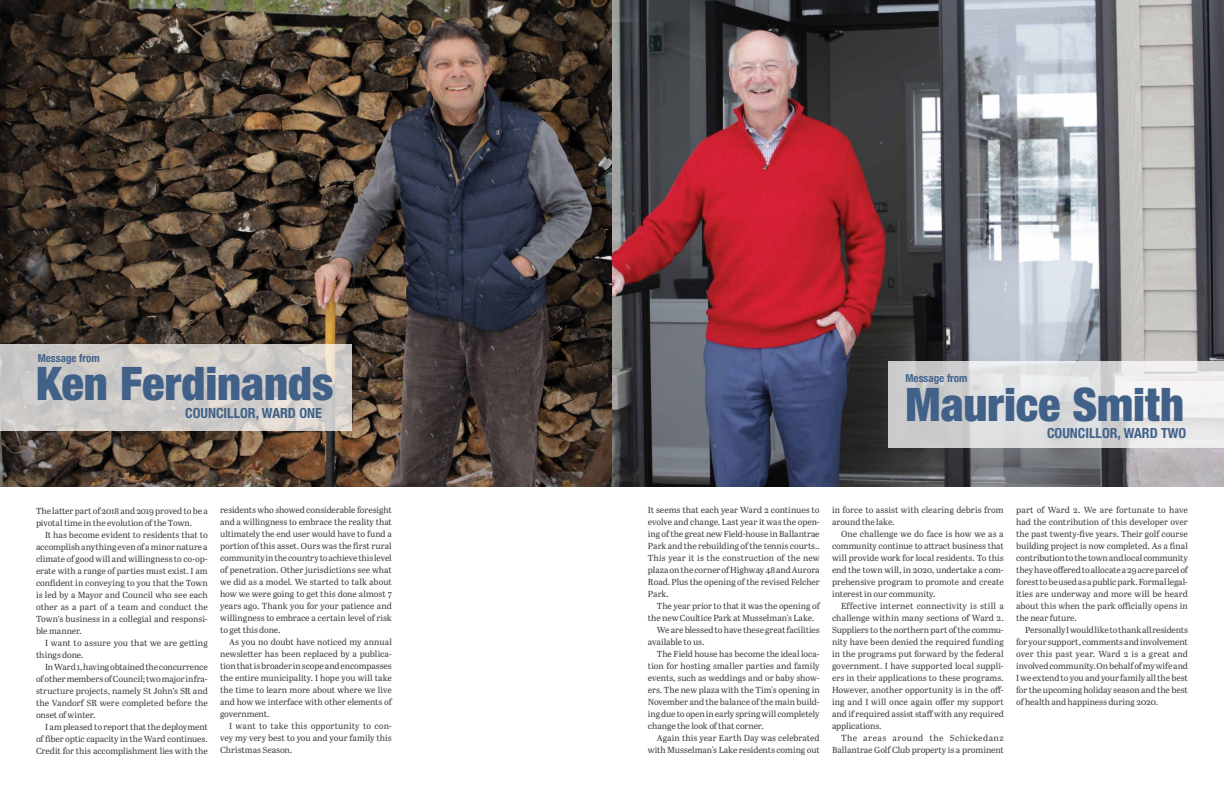
<style>
.page{position:relative;width:1224px;height:792px;background:#fff}
.page>*{position:absolute;margin:0;border:0;box-sizing:border-box;transform-origin:0 0}
.t1{font:900 condensed 46.3px "Helvetica Neue LT Std";color:#416189}
.t2{font:700 condensed 14px "Helvetica Neue LT Std";color:#416189}
.t3{font:700 condensed 11px "Helvetica Neue LT Std";color:#416189}
.t4{font:8.8px/12px "Abril Text";letter-spacing:-.005em;color:#414042;text-align:justify}
</style>
<div class="page">
<img style="left:0;top:0;width:1224px;height:487px">
<svg style="left:0;top:344px;width:352px;height:87px;background:#cfccc9"></svg>
<svg style="left:888px;top:362px;width:336px;height:86px"></svg>
<p class="t3" style="left:38px;top:351px;width:64px">Message from</p>
<h1 class="t1" style="left:36px;top:355px;width:299px">Ken Ferdinands</h1>
<h2 class="t2" style="left:185px;top:405px;width:138px">COUNCILLOR, WARD ONE</h2>
<p class="t4" style="left:36px;top:504px;width:173px">The latter part of 2018 and 2019 proved to be a pivotal time in the evolution of the Town.</p>
<p class="t4" style="left:36px;top:528px;width:173px;text-indent:9px">It has become evident to residents that to accomplish anything even of a minor nature a climate of good will and willingness to co-op&shy;erate with a range of parties must exist. I am confident in conveying to you that the Town is led by a Mayor and Council who see each other as a part of a team and conduct the Town’s business in a collegial and responsi&shy;ble manner.</p>
<p class="t4" style="left:36px;top:636px;width:173px;text-indent:9px">I want to assure you that we are getting things done.</p>
<p class="t4" style="left:36px;top:660px;width:173px;text-indent:9px">In Ward 1, having obtained the concurrence of other members of Council; two major infra&shy;structure projects, namely St John’s SR and the Vandorf SR were completed before the onset of winter.</p>
<p class="t4" style="left:36px;top:720px;width:173px;text-indent:9px">I am pleased to report that the deployment of fiber optic capacity in the Ward continues.<br>Credit for this accomplishment lies with the</p>
<p class="t4" style="left:220px;top:503px;width:173px">residents who showed considerable foresight and a willingness to embrace the reality that ultimately the end user would have to fund a portion of this asset. Ours was the first rural community in the country to achieve this level of penetration. Other jurisdictions see what we did as a model. We started to talk about how we were going to get this done almost 7 years ago. Thank you for your patience and willingness to embrace a certain level of risk to get this done.</p>
<p class="t4" style="left:220px;top:635px;width:173px;text-indent:9px">As you no doubt have noticed my annual newsletter has been replaced by a publica&shy;tion that is broader in scope and encompasses the entire municipality. I hope you will take the time to learn more about where we live and how we interface with other elements of government.</p>
<p class="t4" style="left:220px;top:719px;width:173px;text-indent:9px">I want to take this opportunity to con&shy;vey my very best to you and your family this Christmas Season.</p>
<p class="t3" style="left:906px;top:372px;width:64px">Message from</p>
<h1 class="t1" style="left:906px;top:376px;width:280px">Maurice Smith</h1>
<h2 class="t2" style="left:1047px;top:425px;width:141px">COUNCILLOR, WARD TWO</h2>
<p class="t4" style="left:648px;top:503px;width:173px">It seems that each year Ward 2 continues to evolve and change. Last year it was the open&shy;ing of the great new Field-house in Ballantrae Park and the rebuilding of the tennis courts..<br>This year it is the construction of the new plaza on the corner of Highway 48 and Aurora Road. Plus the opening of the revised Felcher Park.</p>
<p class="t4" style="left:657px;top:599px;width:164px">The year prior to that it was the opening of</p>
<p class="t4" style="left:648px;top:611px;width:168px">the new Coultice Park at Musselman's Lake.</p>
<p class="t4" style="left:657px;top:623px;width:164px">We are blessed to have these great facilities</p>
<p class="t4" style="left:648px;top:635px;width:58px">available to us.</p>
<p class="t4" style="left:657px;top:647px;width:164px">The Field house has become the ideal loca-</p>
<p class="t4" style="left:648px;top:659px;width:173px">tion for hosting smaller parties and family</p>
<p class="t4" style="left:648px;top:671px;width:173px">events, such as weddings and or baby show-</p>
<p class="t4" style="left:648px;top:683px;width:173px">ers. The new plaza with the Tim's opening in</p>
<p class="t4" style="left:648px;top:695px;width:173px">November and the balance of the main build-</p>
<p class="t4" style="left:648px;top:707px;width:173px">ing due to open in early spring will completely</p>
<p class="t4" style="left:648px;top:719px;width:117px">change the look of that corner.</p>
<p class="t4" style="left:657px;top:731px;width:164px">Again this year Earth Day was celebrated</p>
<p class="t4" style="left:648px;top:743px;width:173px">with Musselman's Lake residents coming out</p>
<p class="t4" style="left:832px;top:503px;width:173px">in force to assist with clearing debris from around the lake.</p>
<p class="t4" style="left:832px;top:527px;width:173px;text-indent:9px">One challenge we do face is how we as a community continue to attract business that will provide work for local residents. To this end the town will, in 2020, undertake a com&shy;prehensive program to promote and create interest in our community.</p>
<p class="t4" style="left:832px;top:599px;width:173px;text-indent:9px">Effective internet connectivity is still a challenge within many sections of Ward 2.<br>Suppliers to the northern part of the commu&shy;nity have been denied the required funding in the programs put forward by the federal government. I have supported local suppli&shy;ers in their applications to these programs.<br>However, another opportunity is in the off&shy;ing and I will once again offer my support and if required assist staff with any required applications.</p>
<p class="t4" style="left:832px;top:731px;width:173px;text-align:right">The areas around the Schickedanz<br>Ballantrae Golf Club property is a prominent</p>
<p class="t4" style="left:1016px;top:503px;width:173px">part of Ward 2. We are fortunate to have had the contribution of this developer over the past twenty-five years. Their golf course building project is now completed. As a final contribution to the town and local community they have offered to allocate a 29 acre parcel of forest to be used as a public park. Formal legal&shy;ities are underway and more will be heard about this when the park officially opens in the near future.</p>
<p class="t4" style="left:1016px;top:623px;width:173px;text-indent:9px">Personally I would like to thank all residents for your support, comments and involvement over this past year. Ward 2 is a great and involved community. On behalf of my wife and I we extend to you and your family all the best for the upcoming holiday season and the best of health and happiness during 2020.</p>
</div>
